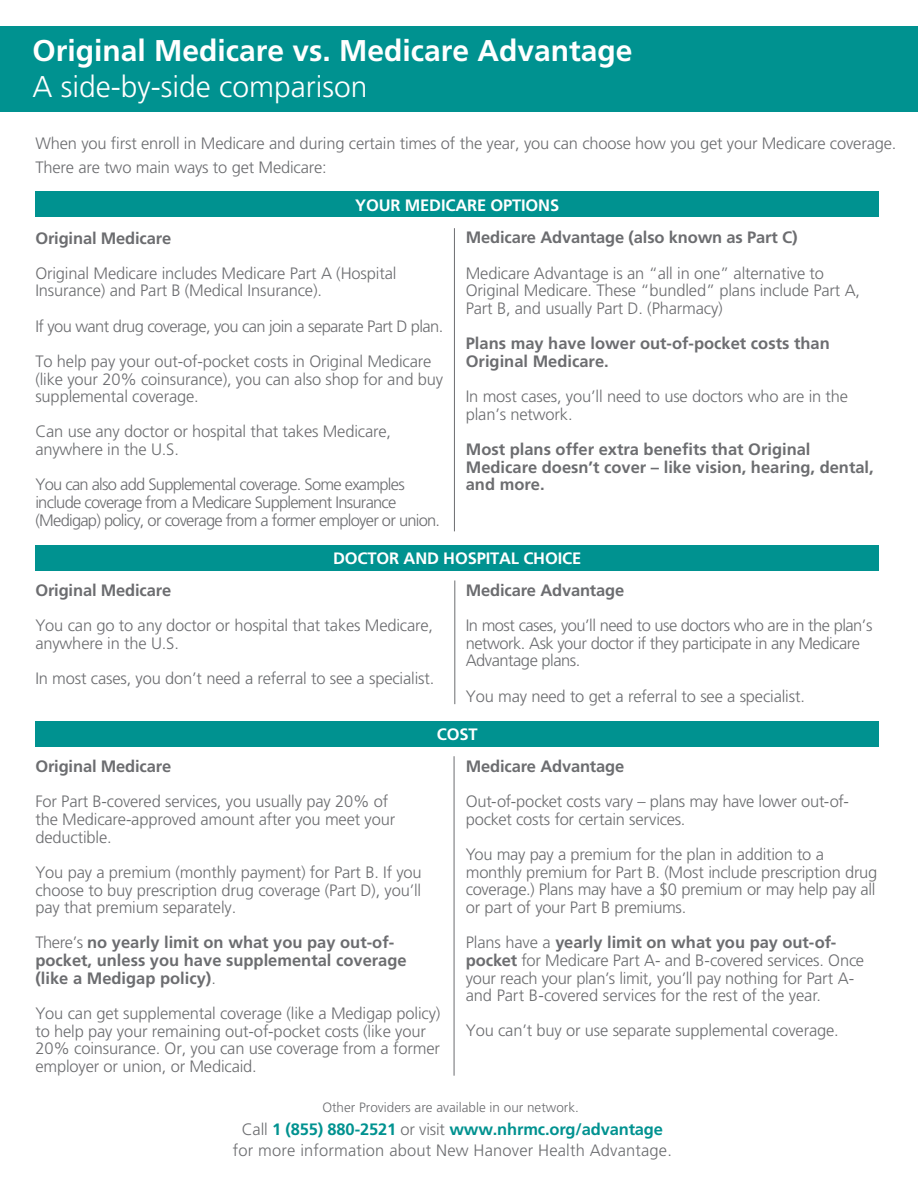
<style>
.page{position:relative;width:918px;height:1188px;background:#fff}
.page>*{position:absolute;margin:0;border:0;box-sizing:border-box;transform-origin:0 0}
.t1{font:700 30px "Frutiger";color:#fff}
.t2{font:300 30px "Frutiger";color:#fff}
.t3{font:300 16.5px/17.5px "Frutiger";letter-spacing:-.01em;color:#6c6d70}
.t4{font:700 16.5px/17.5px "Frutiger";color:#6c6d70}
.t5{font:300 16.5px/17.5px "Frutiger";letter-spacing:-.045em;color:#6c6d70}
.t6{font:300 16.5px/17.5px "Frutiger";letter-spacing:-.03em;color:#6c6d70}
.t7{font:300 16.5px/21px "Frutiger";letter-spacing:.01em;color:#6c6d70;text-align:center}
.t8{font:700 16.5px "Frutiger";letter-spacing:-.01em;color:#fff}
.t9{font:300 13.5px "Frutiger";color:#6c6d70}
.s1{font-weight:300}
.s2{font-weight:700}
.s3{font-weight:700;color:#009290}
</style>
<div class="page">
<div style="left:35px;top:191px;width:844px;height:26px;background:#009290"></div>
<hr style="left:454px;top:228px;width:1px;height:303px;background:#6c6d70">
<div style="left:0;top:26px;width:918px;height:86px;background:#009290"></div>
<div style="left:35px;top:545px;width:844px;height:26px;background:#009290"></div>
<div style="left:35px;top:721px;width:844px;height:26px;background:#009290"></div>
<hr style="left:455px;top:581px;width:1px;height:123px;background:#6c6d70">
<hr style="left:454px;top:756px;width:1px;height:320px;background:#6c6d70">
<h1 class="t1" style="left:32px;top:33px;width:602px">Original Medicare vs. Medicare Advantage</h1>
<h1 class="t2" style="left:32px;top:70px;width:337px">A side-by-side comparison</h1>
<p class="t3" style="left:35px;top:132px;width:863px;line-height:24px">When you first enroll in Medicare and during certain times of the year, you can choose how you get your Medicare coverage.<br>There are two main ways to get Medicare:</p>
<p class="t8" style="left:355px;top:195px;width:205px">YOUR MEDICARE OPTIONS</p>
<p class="t4" style="left:35px;top:229px;width:137px">Original Medicare</p>
<p class="t3" style="left:35px;top:265px;width:363px">Original Medicare includes Medicare Part A (Hospital<br>Insurance) and Part B (Medical Insurance).</p>
<p class="t3" style="left:35px;top:309px;width:409px;line-height:35.2px">If you want drug coverage, you can join a separate Part D plan.<br>To help pay your out-of-pocket costs in Original Medicare</p>
<p class="t3" style="left:35px;top:370px;width:409px">(like your 20% coinsurance), you can also shop for and buy supplemental coverage.</p>
<p class="t3" style="left:35px;top:423px;width:357px">Can use any doctor or hospital that takes Medicare, anywhere in the U.S.</p>
<p class="t5" style="left:35px;top:476px;width:406px">You can also add Supplemental coverage. Some examples include coverage from a Medicare Supplement Insurance (Medigap) policy, or coverage from a former employer or union.</p>
<p class="t4" style="left:466px;top:229px;width:333px">Medicare Advantage (also known as Part C)</p>
<p class="t3" style="left:466px;top:264px;width:396px">Medicare Advantage is an “all in one” alternative to<br>Original Medicare. These “bundled” plans include Part A,<br>Part B, and usually Part D. (Pharmacy)</p>
<p class="t4" style="left:466px;top:335px;width:365px">Plans may have lower out-of-pocket costs than<br>Original Medicare.</p>
<p class="t3" style="left:466px;top:388px;width:384px">In most cases, you’ll need to use doctors who are in the plan’s network.</p>
<p class="t4" style="left:466px;top:440px;width:410px">Most plans offer extra benefits that Original<br>Medicare doesn’t cover – like vision, hearing, dental, and more.</p>
<p class="t8" style="left:333px;top:548px;width:249px">DOCTOR AND HOSPITAL CHOICE</p>
<p class="t4" style="left:35px;top:582px;width:137px">Original Medicare</p>
<p class="t3" style="left:35px;top:617px;width:399px">You can go to any doctor or hospital that takes Medicare, anywhere in the U.S.</p>
<p class="t3" style="left:35px;top:670px;width:400px">In most cases, you don’t need a referral to see a specialist.</p>
<p class="t4" style="left:466px;top:581px;width:160px">Medicare Advantage</p>
<p class="t6" style="left:466px;top:617px;width:408px">In most cases, you’ll need to use doctors who are in the plan’s network. Ask your doctor if they participate in any Medicare<br>Advantage plans.</p>
<p class="t3" style="left:466px;top:687px;width:341px">You may need to get a referral to see a specialist.</p>
<p class="t8" style="left:437px;top:724px;width:42px">COST</p>
<p class="t4" style="left:35px;top:758px;width:137px">Original Medicare</p>
<p class="t3" style="left:35px;top:793px;width:361px">For Part B-covered services, you usually pay 20% of the Medicare-approved amount after you meet your deductible.</p>
<p class="t3" style="left:35px;top:864px;width:388px;text-align:justify">You pay a premium (monthly payment) for Part B. If you choose to buy prescription drug coverage (Part D), you’ll pay that premium separately.</p>
<p class="t4" style="left:35px;top:934px;width:373px"><span class="s1">There’s</span> no yearly limit on what you pay out-of&shy;pocket, unless you have supplemental coverage (like a Medigap policy)<span class="s1">.</span></p>
<p class="t3" style="left:35px;top:1005px;width:407px">You can get supplemental coverage (like a Medigap policy) to help pay your remaining out-of-pocket costs (like your 20% coinsurance. Or, you can use coverage from a former employer or union, or Medicaid.</p>
<p class="t4" style="left:466px;top:758px;width:160px">Medicare Advantage</p>
<p class="t3" style="left:466px;top:793px;width:385px">Out-of-pocket costs vary – plans may have lower out-of&shy;pocket costs for certain services.</p>
<p class="t3" style="left:466px;top:846px;width:413px">You may pay a premium for the plan in addition to a monthly premium for Part B. (Most include prescription drug coverage.) Plans may have a $0 premium or may help pay all or part of your Part B premiums.</p>
<p class="t3" style="left:466px;top:934px;width:400px">Plans have a <span class="s2">yearly limit on what you pay out-of&shy;pocket</span> for Medicare Part A- and B-covered services. Once your reach your plan’s limit, you’ll pay nothing for Part A&shy;and Part B-covered services for the rest of the year.</p>
<p class="t3" style="left:466px;top:1022px;width:374px">You can’t buy or use separate supplemental coverage.</p>
<p class="t9" style="left:322px;top:1100px;width:258px">Other Providers are available in our network.</p>
<p class="t7" style="left:233px;top:1119px;width:441px">Call <span class="s3">1 (855) 880-2521</span> or visit <span class="s3">www.nhrmc.org/advantage </span>for more information about New Hanover Health Advantage.</p>
</div>
